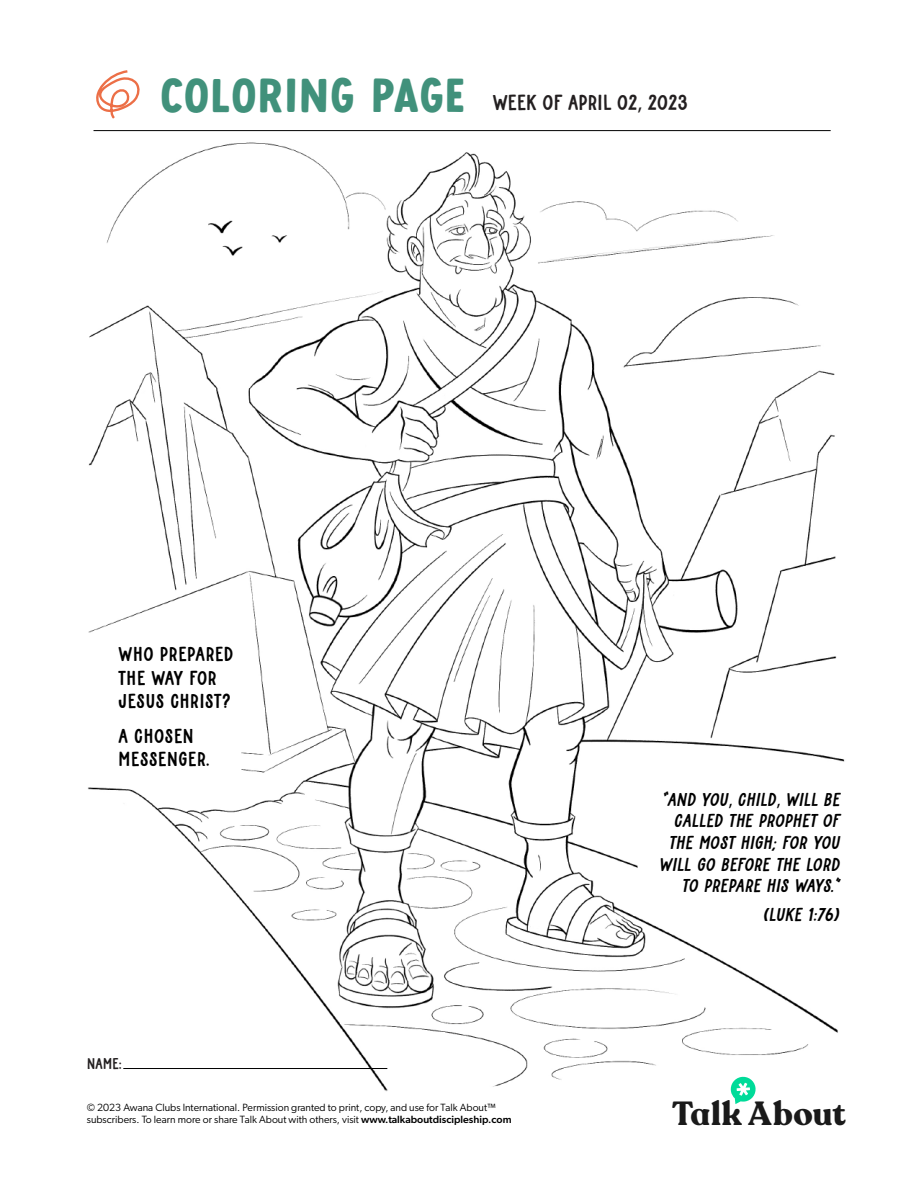
<style>
.page{position:relative;width:918px;height:1188px;background:#fff}
.page>*{position:absolute;margin:0;border:0;box-sizing:border-box;transform-origin:0 0}
.t1{font:49.5px "Motel California";letter-spacing:.005em;color:#41917b}
.t2{font:700 33.15px "Recoleta Alt";letter-spacing:.02em;color:#1a1a1a}
.t3{font:21px "Jungle Giant Print";letter-spacing:-.02em;color:#231f20}
.t4{font:19.5px/23.4px "Jungle Giant Print";color:#000}
.t5{font:italic 18px/21.6px "Jungle Giant Print";color:#000;text-align:right}
.t6{font:15px "Jungle Giant Print";color:#231f20}
.t7{font:10.5px/12.6px "Gibson";color:#000}
.s1{font-family:"Myriad Pro"}
.s2{font-family:"Myriad Pro";font-style:normal}
.s3{font-weight:500}
</style>
<div class="page">
<img style="left:88px;top:130px;width:757px;height:962px">
<svg style="left:730px;top:1076px;width:27px;height:28px"></svg>
<hr style="left:123px;top:1068px;width:264px;height:1px;background:#000">
<svg style="left:96px;top:70px;width:44px;height:49px"></svg>
<hr style="left:94px;top:130px;width:737px;height:1px;background:#000">
<svg style="left:637px;top:763px;width:208px;height:242px"></svg>
<svg style="left:88px;top:607px;width:154px;height:183px"></svg>
<h1 class="t1" style="left:160px;top:66px;width:307px">COLORING PAGE</h1>
<h3 class="t3" style="left:492px;top:90px;width:198px">WEEK OF APRIL 02<span class="s1">,</span> 2023</h3>
<h3 class="t4" style="left:118px;top:642px;width:117px">WHO PREPARED<br>THE WAY FOR<br>JESUS CHRIST?</h3>
<h3 class="t4" style="left:118px;top:724px;width:93px">A CHOSEN<br>MESSENGER.</h3>
<h3 class="t6" style="left:87px;top:1054px;width:36px">NAME:</h3>
<h3 class="t5" style="left:660px;top:788px;width:183px">"AND YOU<span class="s2">,</span> CHILD<span class="s2">,</span> WILL BE<br>CALLED THE PROPHET OF<br>THE MOST HIGH; FOR YOU<br>WILL GO BEFORE THE LORD<br>TO PREPARE HIS WAYS.”</h3>
<h3 class="t5" style="left:764px;top:903px;width:78px">(LUKE 1:76)</h3>
<p class="t7" style="left:87px;top:1101px;width:426px">© 2023 Awana Clubs International. Permission granted to print, copy, and use for Talk About™ subscribers. To learn more or share Talk About with others, visit <span class="s3">www.talkaboutdiscipleship.com</span></p>
<h2 class="t2" style="left:672px;top:1093px;width:175px">Talk About</h2>
</div>
